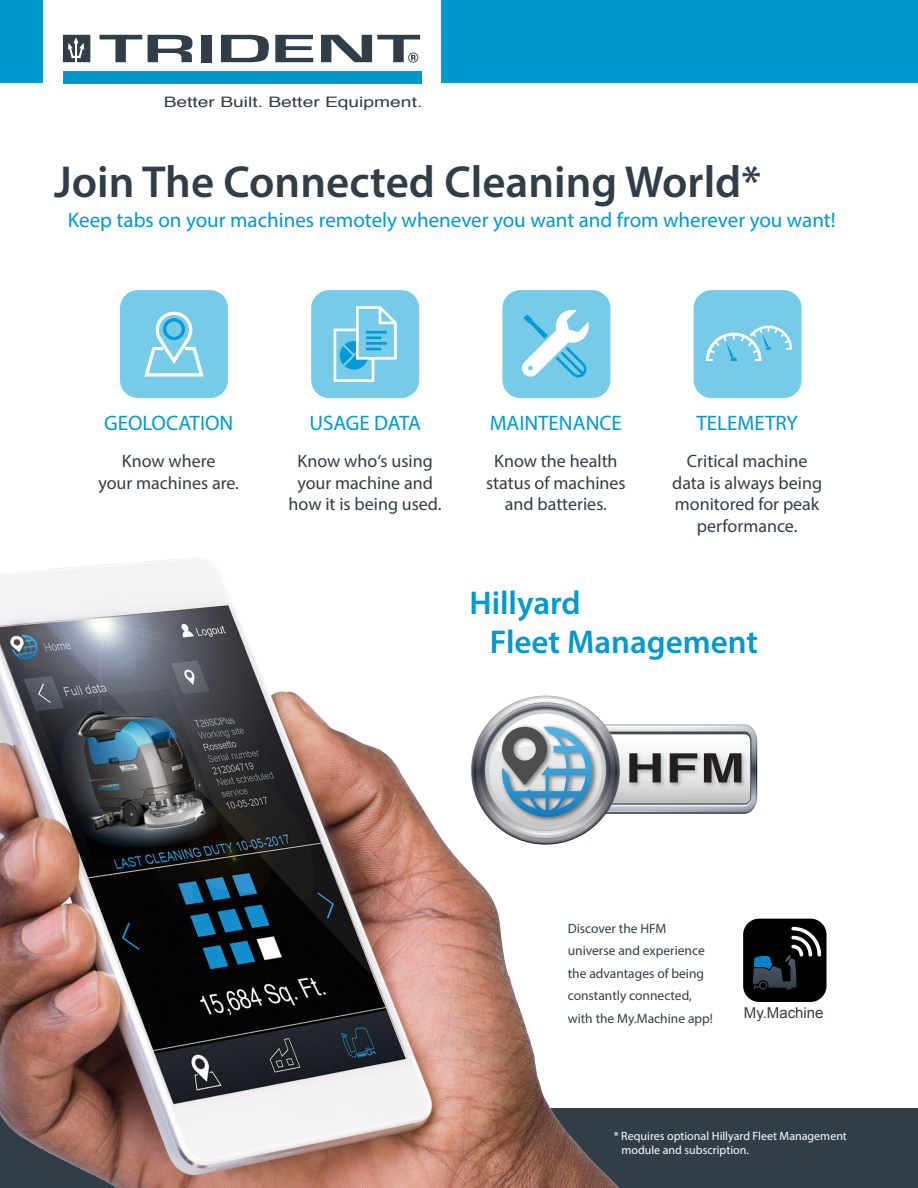
<style>
.page{position:relative;width:918px;height:1188px;background:#fff}
.page>*{position:absolute;margin:0;border:0;box-sizing:border-box;transform-origin:0 0}
.t1{font:600 45px "Myriad Pro";color:#313e48}
.t2{font:700 40.5px "Helvetica";color:#231f20;scale:1.33 1}
.t3{font:600 33px/39.6px "Myriad Pro";color:#0098ce}
.Titoli_capitoli{font:21px "Myriad Pro";color:#0098ce}
.Titoli_capitoli-2{font:18px/21.6px "Myriad Pro";color:#313e48;text-align:center}
.t4{font:15px "Arial";color:#313e48}
.t5{font:14.4px "Helvetica";color:#313e48;scale:1.33 1}
.t6{font:13.5px/22.5px "Myriad Pro";color:#313e48}
.t7{font:12px "Myriad Pro";color:#fff}
</style>
<div class="page">
<div style="left:0;top:0;width:918px;height:83px;background:#0098ce"></div>
<div style="left:44px;top:0;width:397px;height:130px;background:#fff"></div>
<svg style="left:100px;top:35px;width:42px;height:27px"></svg>
<svg style="left:148px;top:35px;width:45px;height:27px"></svg>
<div style="left:201px;top:35px;width:10px;height:27px;background:#313e48"></div>
<svg style="left:221px;top:35px;width:48px;height:27px"></svg>
<svg style="left:275px;top:35px;width:38px;height:27px"></svg>
<svg style="left:321px;top:35px;width:99px;height:28px"></svg>
<div style="left:63px;top:71px;width:358px;height:13px;background:#0098ce"></div>
<svg style="left:63px;top:35px;width:27px;height:27px"></svg>
<div style="left:0;top:1109px;width:918px;height:79px;background:#313e48"></div>
<img style="left:757px;top:740px;width:1px;height:59px">
<svg style="left:748px;top:725px;width:9px;height:88px"></svg>
<img style="left:0;top:558px;width:748px;height:630px">
<div style="left:120px;top:290px;width:108px;height:108px;background:#78cbe7;border-radius:18px"></div>
<svg style="left:144px;top:311px;width:60px;height:66px"></svg>
<div style="left:163px;top:318px;width:22px;height:22px;border:3px solid #009ad9;border-radius:50%"></div>
<div style="left:311px;top:290px;width:108px;height:108px;background:#78cbe7;border-radius:18px"></div>
<svg style="left:333px;top:306px;width:64px;height:76px"></svg>
<div style="left:694px;top:290px;width:108px;height:108px;background:#78cbe7;border-radius:18px"></div>
<div style="left:502px;top:290px;width:108px;height:108px;background:#78cbe7;border-radius:18px"></div>
<div style="left:743px;top:919px;width:83px;height:83px;background:#000001;border-radius:16px"></div>
<svg style="left:753px;top:926px;width:69px;height:64px"></svg>
<svg style="left:522px;top:309px;width:67px;height:69px"></svg>
<svg style="left:706px;top:326px;width:86px;height:35px"></svg>
<p class="t5" style="left:164px;top:91px;width:196px">Better Built. Better Equipment.</p>
<p class="t1" style="left:54px;top:154px;width:708px">Join The Connected Cleaning World*</p>
<p class="Titoli_capitoli" style="left:68px;top:207px;width:769px">Keep tabs on your machines remotely whenever you want and from wherever you want!</p>
<p class="Titoli_capitoli" style="left:104px;top:410px;width:131px">GEOLOCATION</p>
<p class="Titoli_capitoli-2" style="left:122px;top:450px;width:95px">Know where</p>
<p class="Titoli_capitoli-2" style="left:98px;top:471px;width:142px">your machines are.</p>
<p class="Titoli_capitoli" style="left:309px;top:410px;width:113px">USAGE DATA</p>
<p class="Titoli_capitoli-2" style="left:289px;top:450px;width:155px">Know who‘s using your machine and how it is being used.</p>
<p class="Titoli_capitoli" style="left:490px;top:410px;width:134px">MAINTENANCE</p>
<p class="Titoli_capitoli-2" style="left:486px;top:450px;width:141px">Know the health status of machines and batteries.</p>
<p class="Titoli_capitoli" style="left:696px;top:410px;width:103px">TELEMETRY</p>
<p class="Titoli_capitoli-2" style="left:672px;top:450px;width:151px">Critical machine data is always being monitored for peak performance.</p>
<p class="t3" style="left:490px;top:582px;width:270px;text-indent:-20px">Hillyard<br>Fleet Management</p>
<p class="t2" style="left:625px;top:736px;width:91px">HFM</p>
<p class="t6" style="left:568px;top:917px;width:139px">Discover the HFM universe and experience the advantages of being constantly connected,</p>
<p class="t6" style="left:568px;top:1007px;width:147px">with the My.Machine app!</p>
<p class="t4" style="left:744px;top:1003px;width:81px">My.Machine</p>
<p class="t7" style="left:614px;top:1129px;width:235px">* Requires optional Hillyard Fleet Management</p>
<p class="t7" style="left:621px;top:1143px;width:129px">module and subscription.</p>
</div>
